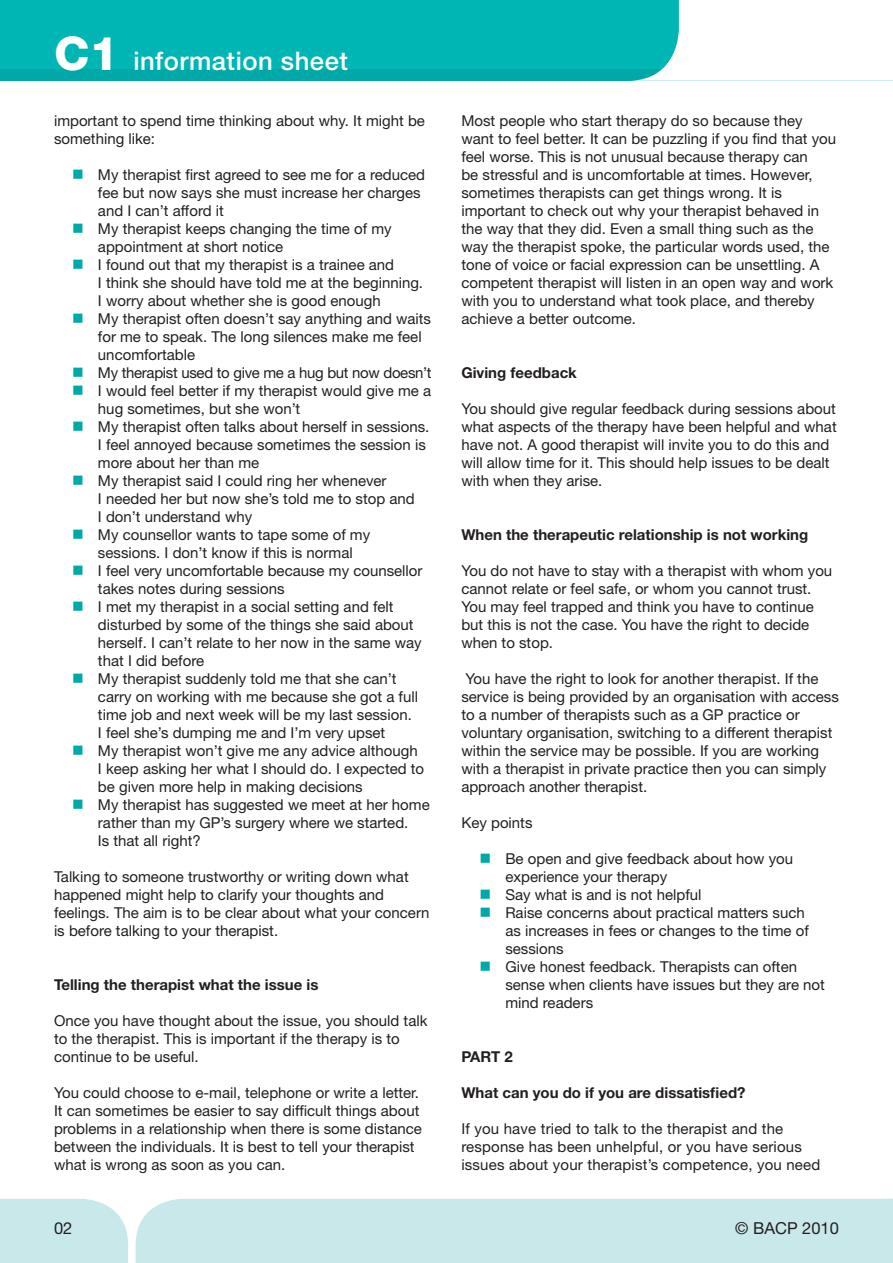
<style>
.page{position:relative;width:893px;height:1263px;background:#fff}
.page>*{position:absolute;margin:0;border:0;box-sizing:border-box;transform-origin:0 0}
.t1{font:500 25.65px "Helvetica Neue LT Std";letter-spacing:.02em;color:#fff}
.t2{font:16.5px "Helvetica Neue LT Std";color:#231f20}
.t3{font:15px/18px "Helvetica Neue LT Std";color:#231f20}
.t4{font:700 15px "Helvetica Neue LT Std";color:#231f20}
.t5{font:15px "Helvetica Neue LT Std";letter-spacing:-.02em;color:#231f20}
.s1{font-weight:800;font-size:46.5px}
.s2{color:#00a9a7}
</style>
<div class="page">
<div style="left:0;top:1199px;width:128px;height:64px;background:#c9e8e9"></div>
<div style="left:136px;top:1199px;width:749px;height:64px;background:#c9e8e9"></div>
<div style="left:0;top:0;width:893px;height:81px;background:#00b6b4"></div>
<div style="left:0;top:70px;width:893px;height:11px;background:#00a9a7"></div>
<svg style="left:885px;top:1199px;width:8px;height:64px"></svg>
<svg style="left:628px;top:0;width:265px;height:81px"></svg>
<h1 class="t1" style="left:54px;top:45px;width:295px"><span class="s1">C1</span> information sheet</h1>
<p class="t3" style="left:54px;top:111px;width:372px">important to spend time thinking about why. It might be something like:</p>
<p class="t3" style="left:98px;top:165px;width:329px;text-indent:-26px"><span class="s2">■</span> My therapist first agreed to see me for a reduced fee but now says she must increase her charges and I can’t afford it</p>
<p class="t3" style="left:98px;top:219px;width:295px;text-indent:-26px"><span class="s2">■</span> My therapist keeps changing the time of my appointment at short notice</p>
<p class="t3" style="left:98px;top:255px;width:327px;text-indent:-26px"><span class="s2">■</span> I found out that my therapist is a trainee and<br>I think she should have told me at the beginning.<br>I worry about whether she is good enough</p>
<p class="t3" style="left:98px;top:309px;width:335px;text-indent:-26px"><span class="s2">■</span> My therapist often doesn’t say anything and waits for me to speak. The long silences make me feel uncomfortable</p>
<p class="t5" style="left:72px;top:364px;width:361px"><span class="s2">■</span> My therapist used to give me a hug but now doesn’t</p>
<p class="t3" style="left:98px;top:381px;width:335px;text-indent:-26px"><span class="s2">■</span> I would feel better if my therapist would give me a hug sometimes, but she won’t</p>
<p class="t3" style="left:98px;top:417px;width:333px;text-indent:-26px"><span class="s2">■</span> My therapist often talks about herself in sessions.<br>I feel annoyed because sometimes the session is more about her than me</p>
<p class="t3" style="left:98px;top:471px;width:318px;text-indent:-26px"><span class="s2">■</span> My therapist said I could ring her whenever<br>I needed her but now she’s told me to stop and<br>I don’t understand why</p>
<p class="t3" style="left:72px;top:525px;width:300px;text-align:center"><span class="s2">■</span> My counsellor wants to tape some of my sessions. I don’t know if this is normal</p>
<p class="t3" style="left:98px;top:561px;width:326px;text-indent:-26px"><span class="s2">■</span> I feel very uncomfortable because my counsellor takes notes during sessions</p>
<p class="t3" style="left:98px;top:597px;width:325px;text-indent:-26px"><span class="s2">■</span> I met my therapist in a social setting and felt disturbed by some of the things she said about herself. I can’t relate to her now in the same way that I did before</p>
<p class="t3" style="left:98px;top:669px;width:322px;text-indent:-26px"><span class="s2">■</span> My therapist suddenly told me that she can’t carry on working with me because she got a full time job and next week will be my last session.<br>I feel she’s dumping me and I’m very upset</p>
<p class="t3" style="left:98px;top:741px;width:328px;text-indent:-26px"><span class="s2">■</span> My therapist won’t give me any advice although<br>I keep asking her what I should do. I expected to be given more help in making decisions</p>
<p class="t3" style="left:98px;top:795px;width:333px;text-indent:-26px"><span class="s2">■</span> My therapist has suggested we meet at her home rather than my GP’s surgery where we started.<br>Is that all right?</p>
<p class="t3" style="left:54px;top:867px;width:377px">Talking to someone trustworthy or writing down what happened might help to clarify your thoughts and feelings. The aim is to be clear about what your concern is before talking to your therapist.</p>
<p class="t4" style="left:54px;top:975px;width:266px">Telling the therapist what the issue is</p>
<p class="t3" style="left:54px;top:1011px;width:375px">Once you have thought about the issue, you should talk to the therapist. This is important if the therapy is to continue to be useful.</p>
<p class="t3" style="left:54px;top:1083px;width:369px">You could choose to e-mail, telephone or write a letter.<br>It can sometimes be easier to say difficult things about problems in a relationship when there is some distance between the individuals. It is best to tell your therapist what is wrong as soon as you can.</p>
<p class="t3" style="left:461px;top:111px;width:376px">Most people who start therapy do so because they want to feel better. It can be puzzling if you find that you feel worse. This is not unusual because therapy can<br>be stressful and is uncomfortable at times. However, sometimes therapists can get things wrong. It is important to check out why your therapist behaved in the way that they did. Even a small thing such as the way the therapist spoke, the particular words used, the tone of voice or facial expression can be unsettling. A competent therapist will listen in an open way and work with you to understand what took place, and thereby achieve a better outcome.</p>
<p class="t4" style="left:461px;top:363px;width:117px">Giving feedback</p>
<p class="t3" style="left:461px;top:399px;width:377px">You should give regular feedback during sessions about what aspects of the therapy have been helpful and what have not. A good therapist will invite you to do this and will allow time for it. This should help issues to be dealt with when they arise.</p>
<p class="t4" style="left:461px;top:525px;width:348px">When the therapeutic relationship is not working</p>
<p class="t3" style="left:461px;top:561px;width:372px">You do not have to stay with a therapist with whom you cannot relate or feel safe, or whom you cannot trust.<br>You may feel trapped and think you have to continue but this is not the case. You have the right to decide when to stop.</p>
<p class="t3" style="left:461px;top:669px;width:379px">You have the right to look for another therapist. If the service is being provided by an organisation with access to a number of therapists such as a GP practice or voluntary organisation, switching to a different therapist within the service may be possible. If you are working with a therapist in private practice then you can simply approach another therapist.</p>
<p class="t3" style="left:461px;top:813px;width:73px">Key points</p>
<p class="t3" style="left:505px;top:849px;width:289px;text-indent:-26px"><span class="s2">■</span> Be open and give feedback about how you experience your therapy</p>
<p class="t3" style="left:480px;top:885px;width:223px"><span class="s2">■</span> Say what is and is not helpful</p>
<p class="t3" style="left:505px;top:903px;width:305px;text-indent:-26px"><span class="s2">■</span> Raise concerns about practical matters such as increases in fees or changes to the time of sessions</p>
<p class="t3" style="left:505px;top:957px;width:321px;text-indent:-26px"><span class="s2">■</span> Give honest feedback. Therapists can often sense when clients have issues but they are not mind readers</p>
<p class="t4" style="left:461px;top:1047px;width:53px">PART 2</p>
<p class="t4" style="left:461px;top:1083px;width:286px">What can you do if you are dissatisfied?</p>
<p class="t3" style="left:461px;top:1119px;width:360px">If you have tried to talk to the therapist and the response has been unhelpful, or you have serious issues about your therapist’s competence, you need</p>
<p class="t2" style="left:54px;top:1218px;width:20px">02</p>
<p class="t2" style="left:735px;top:1218px;width:105px">© BACP 2010</p>
</div>
